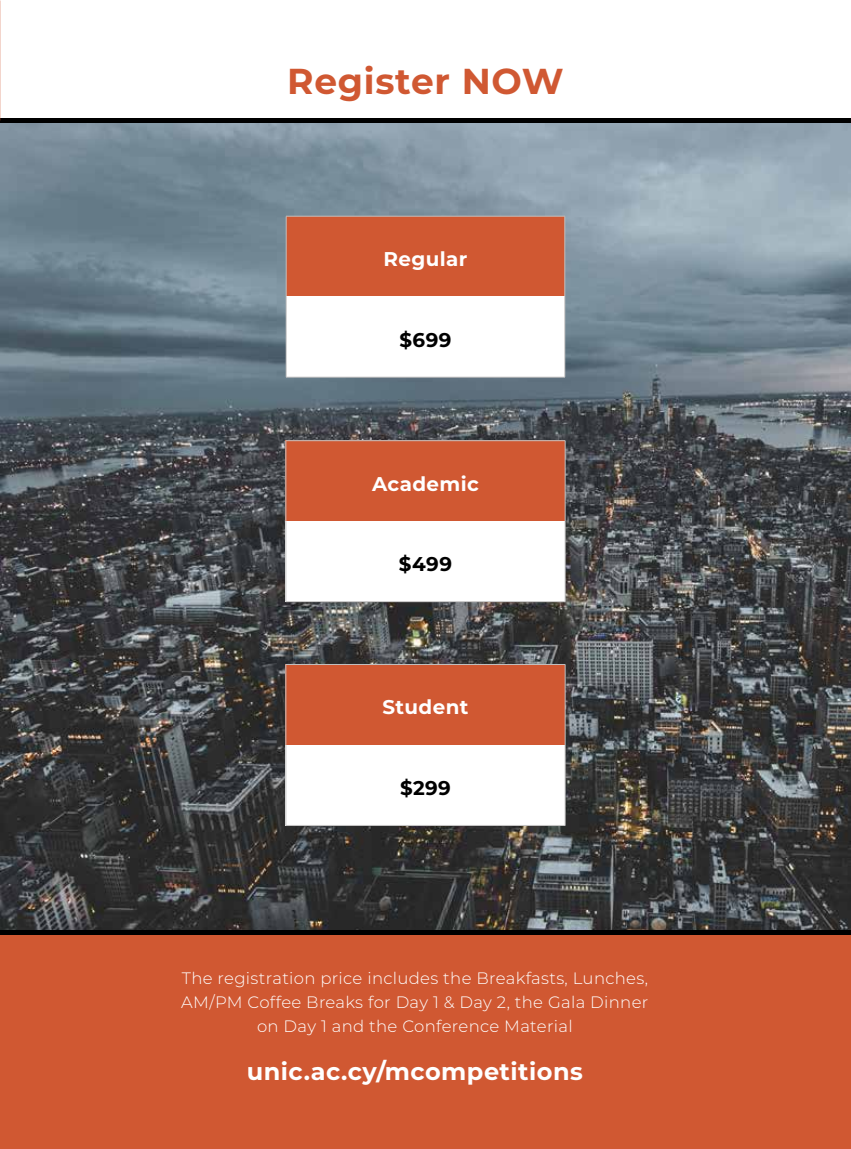
<style>
.page{position:relative;width:851px;height:1149px;background:#fff}
.page>*{position:absolute;margin:0;border:0;box-sizing:border-box;transform-origin:0 0}
.t1{font:700 36px "Montserrat";letter-spacing:.02em;color:#d05832}
.t2{font:700 24px "Montserrat";letter-spacing:.02em;color:#fff}
.t3{font:700 19.8px "Montserrat";letter-spacing:.02em;color:#fff}
.t4{font:700 19.8px "Montserrat";letter-spacing:.02em;color:#000}
.t5{font:300 16.5px/24px "Montserrat";letter-spacing:.02em;color:#fff;text-align:center}
</style>
<div class="page">
<img style="left:0;top:123px;width:850px;height:807px">
<hr style="left:0;top:930px;width:850px;height:4px;background:#000">
<hr style="left:0;top:119px;width:850px;height:4px;background:#000">
<div style="left:0;top:934px;width:850px;height:214px;background:#d05832"></div>
<div style="left:286px;top:216px;width:278px;height:80px;background:#d05832"></div>
<div style="left:286px;top:296px;width:278px;height:81px;background:#fff"></div>
<hr style="left:286px;top:216px;width:279px;height:1px;background:#c1c0c0">
<hr style="left:286px;top:216px;width:1px;height:80px;background:#c1c0c0">
<hr style="left:564px;top:216px;width:1px;height:80px;background:#c1c0c0">
<hr style="left:286px;top:296px;width:1px;height:81px;background:#c1c0c0">
<hr style="left:564px;top:296px;width:1px;height:81px;background:#c1c0c0">
<hr style="left:286px;top:377px;width:279px;height:1px;background:#c1c0c0">
<div style="left:286px;top:440px;width:279px;height:81px;background:#d05832"></div>
<div style="left:286px;top:521px;width:279px;height:80px;background:#fff"></div>
<hr style="left:285px;top:440px;width:280px;height:1px;background:#c1c0c0">
<hr style="left:285px;top:441px;width:1px;height:80px;background:#c1c0c0">
<hr style="left:564px;top:441px;width:1px;height:80px;background:#c1c0c0">
<hr style="left:285px;top:521px;width:1px;height:80px;background:#c1c0c0">
<hr style="left:564px;top:521px;width:1px;height:80px;background:#c1c0c0">
<hr style="left:285px;top:601px;width:280px;height:1px;background:#c1c0c0">
<div style="left:286px;top:664px;width:279px;height:80px;background:#d05832"></div>
<div style="left:286px;top:744px;width:279px;height:81px;background:#fff"></div>
<hr style="left:285px;top:664px;width:280px;height:1px;background:#c1c0c0">
<hr style="left:285px;top:664px;width:1px;height:80px;background:#c1c0c0">
<hr style="left:564px;top:664px;width:1px;height:80px;background:#c1c0c0">
<hr style="left:285px;top:744px;width:1px;height:81px;background:#c1c0c0">
<hr style="left:564px;top:744px;width:1px;height:81px;background:#c1c0c0">
<hr style="left:285px;top:825px;width:280px;height:1px;background:#c1c0c0">
<h1 class="t1" style="left:287px;top:56px;width:278px">Register NOW</h1>
<p class="t3" style="left:383px;top:245px;width:85px">Regular</p>
<p class="t4" style="left:399px;top:325px;width:53px">$699</p>
<p class="t3" style="left:372px;top:469px;width:108px">Academic</p>
<p class="t4" style="left:399px;top:549px;width:54px">$499</p>
<p class="t3" style="left:382px;top:692px;width:88px">Student</p>
<p class="t4" style="left:400px;top:773px;width:52px">$299</p>
<p class="t5" style="left:181px;top:965px;width:468px">The registration price includes the Breakfasts, Lunches,<br>AM/PM Coffee Breaks for Day 1 &amp; Day 2, the Gala Dinner on Day 1 and the Conference Material</p>
<h2 class="t2" style="left:247px;top:1053px;width:337px">unic.ac.cy/mcompetitions</h2>
</div>
